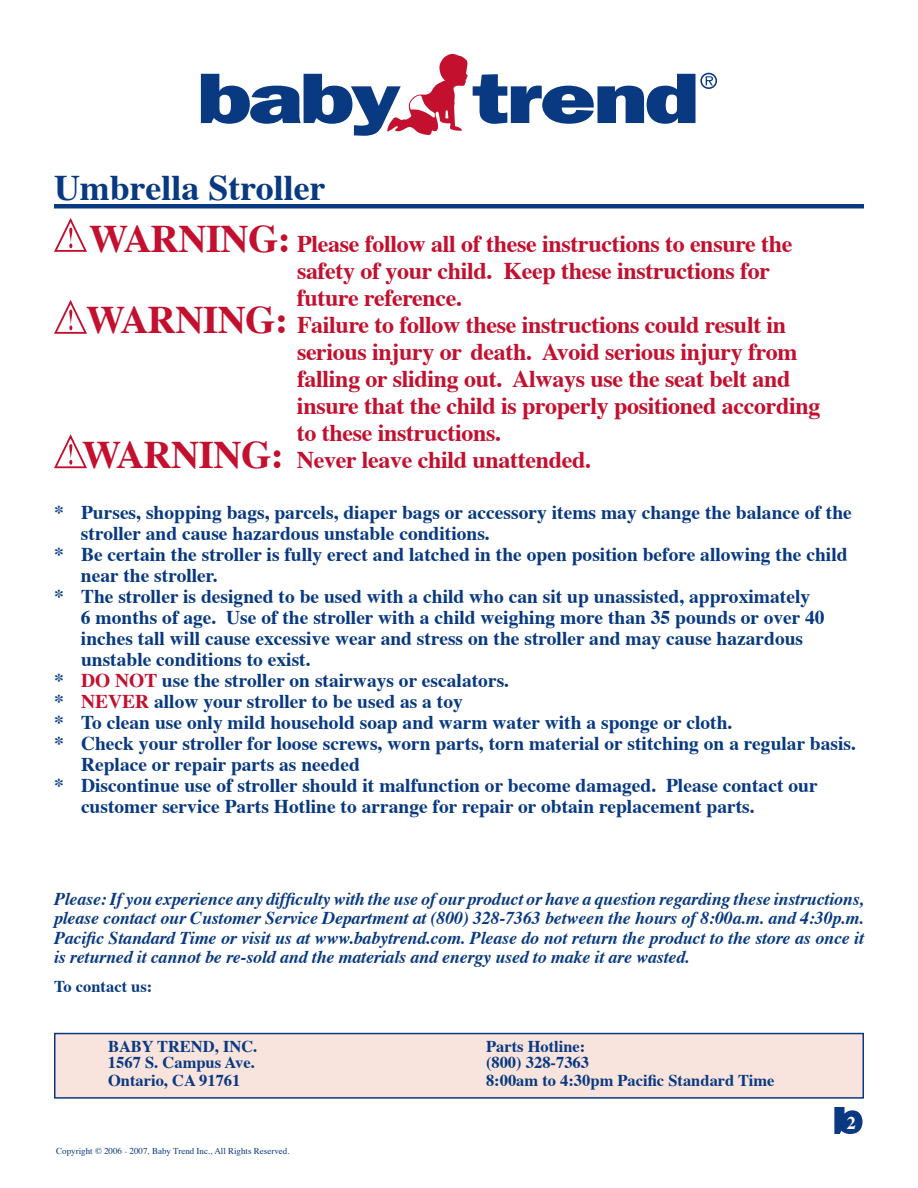
<style>
.page{position:relative;width:918px;height:1188px;background:#fff}
.page>*{position:absolute;margin:0;border:0;box-sizing:border-box;transform-origin:0 0}
.t1{font:700 36px "Times";color:#083981}
.t2{font:700 24px "Times";letter-spacing:-.015em;color:#c3102f}
.t3{font:700 19.5px "Times";color:#083981}
.t4{font:italic 700 18px/19.5px "Times";letter-spacing:-.01em;color:#083981;text-align:justify}
.t5{font:700 18px "Times";color:#fff}
.t6{font:700 16.5px "Times";color:#083981}
.t7{font:9px "Times";color:#083981}
.s1{font-size:39px}
.s2{color:#c3102f}
</style>
<div class="page">
<div style="left:55px;top:1034px;width:808px;height:64px;background:#f8e3dd"></div>
<div style="left:54px;top:1033px;width:810px;height:66px;border:2px solid #083981"></div>
<hr style="left:54px;top:204px;width:810px;height:4px;background:#083981">
<svg style="left:834px;top:1107px;width:28px;height:27px"></svg>
<svg style="left:54px;top:218px;width:33px;height:34px"></svg>
<svg style="left:54px;top:300px;width:33px;height:34px"></svg>
<svg style="left:54px;top:434px;width:33px;height:34px"></svg>
<svg style="left:201px;top:54px;width:516px;height:82px"></svg>
<h1 class="t1" style="left:54px;top:164px;width:273px">Umbrella Stroller</h1>
<p class="t2" style="left:89px;top:228px;width:705px"><span class="s1">WARNING:</span> Please follow all of these instructions to ensure the</p>
<p class="t2" style="left:297px;top:255px;width:475px">safety of your child. Keep these instructions for</p>
<p class="t2" style="left:297px;top:282px;width:167px">future reference.</p>
<p class="t2" style="left:86px;top:309px;width:702px"><span class="s1">WARNING:</span> Failure to follow these instructions could result in</p>
<p class="t2" style="left:297px;top:336px;width:502px">serious injury or death. Avoid serious injury from</p>
<p class="t2" style="left:297px;top:363px;width:495px">falling or sliding out. Always use the seat belt and</p>
<p class="t2" style="left:297px;top:390px;width:525px">insure that the child is properly positioned according</p>
<p class="t2" style="left:297px;top:417px;width:206px">to these instructions.</p>
<p class="t2" style="left:82px;top:444px;width:511px"><span class="s1">WARNING:</span> Never leave child unattended.</p>
<p class="t3" style="left:54px;top:499px;width:799px">* Purses, shopping bags, parcels, diaper bags or accessory items may change the balance of the</p>
<p class="t3" style="left:81px;top:520px;width:410px">stroller and cause hazardous unstable conditions.</p>
<p class="t3" style="left:54px;top:541px;width:795px">* Be certain the stroller is fully erect and latched in the open position before allowing the child</p>
<p class="t3" style="left:81px;top:562px;width:138px">near the stroller.</p>
<p class="t3" style="left:54px;top:583px;width:758px">* The stroller is designed to be used with a child who can sit up unassisted, approximately</p>
<p class="t3" style="left:81px;top:604px;width:745px">6 months of age. Use of the stroller with a child weighing more than 35 pounds or over 40</p>
<p class="t3" style="left:81px;top:625px;width:724px">inches tall will cause excessive wear and stress on the stroller and may cause hazardous</p>
<p class="t3" style="left:81px;top:646px;width:231px">unstable conditions to exist.</p>
<p class="t3" style="left:54px;top:667px;width:457px">* <span class="s2">DO NOT</span> use the stroller on stairways or escalators.</p>
<p class="t3" style="left:54px;top:688px;width:410px">* <span class="s2">NEVER</span> allow your stroller to be used as a toy</p>
<p class="t3" style="left:54px;top:709px;width:680px">* To clean use only mild household soap and warm water with a sponge or cloth.</p>
<p class="t3" style="left:54px;top:730px;width:803px">* Check your stroller for loose screws, worn parts, torn material or stitching on a regular basis.</p>
<p class="t3" style="left:81px;top:751px;width:280px">Replace or repair parts as needed</p>
<p class="t3" style="left:54px;top:772px;width:765px">* Discontinue use of stroller should it malfunction or become damaged. Please contact our</p>
<p class="t3" style="left:81px;top:793px;width:675px">customer service Parts Hotline to arrange for repair or obtain replacement parts.</p>
<p class="t4" style="left:54px;top:890px;width:812px">Please: If you experience any difficulty with the use of our product or have a question regarding these instructions, please contact our Customer Service Department at (800) 328-7363 between the hours of 8:00a.m. and 4:30p.m.<br>Pacific Standard Time or visit us at www.babytrend.com. Please do not return the product to the store as once it is returned it cannot be re-sold and the materials and energy used to make it are wasted.</p>
<p class="t6" style="left:54px;top:975px;width:100px">To contact us:</p>
<p class="t6" style="left:108px;top:1035px;width:151px">BABY TREND, INC.</p>
<p class="t6" style="left:486px;top:1035px;width:101px">Parts Hotline:</p>
<p class="t6" style="left:108px;top:1051px;width:148px">1567 S. Campus Ave.</p>
<p class="t6" style="left:486px;top:1051px;width:105px">(800) 328-7363</p>
<p class="t6" style="left:108px;top:1069px;width:134px">Ontario, CA 91761</p>
<p class="t6" style="left:486px;top:1069px;width:290px">8:00am to 4:30pm Pacific Standard Time</p>
<p class="t7" style="left:56px;top:1146px;width:235px">Copyright © 2006 - 2007, Baby Trend Inc., All Rights Reserved.</p>
<p class="t5" style="left:847px;top:1111px;width:10px">2</p>
</div>
